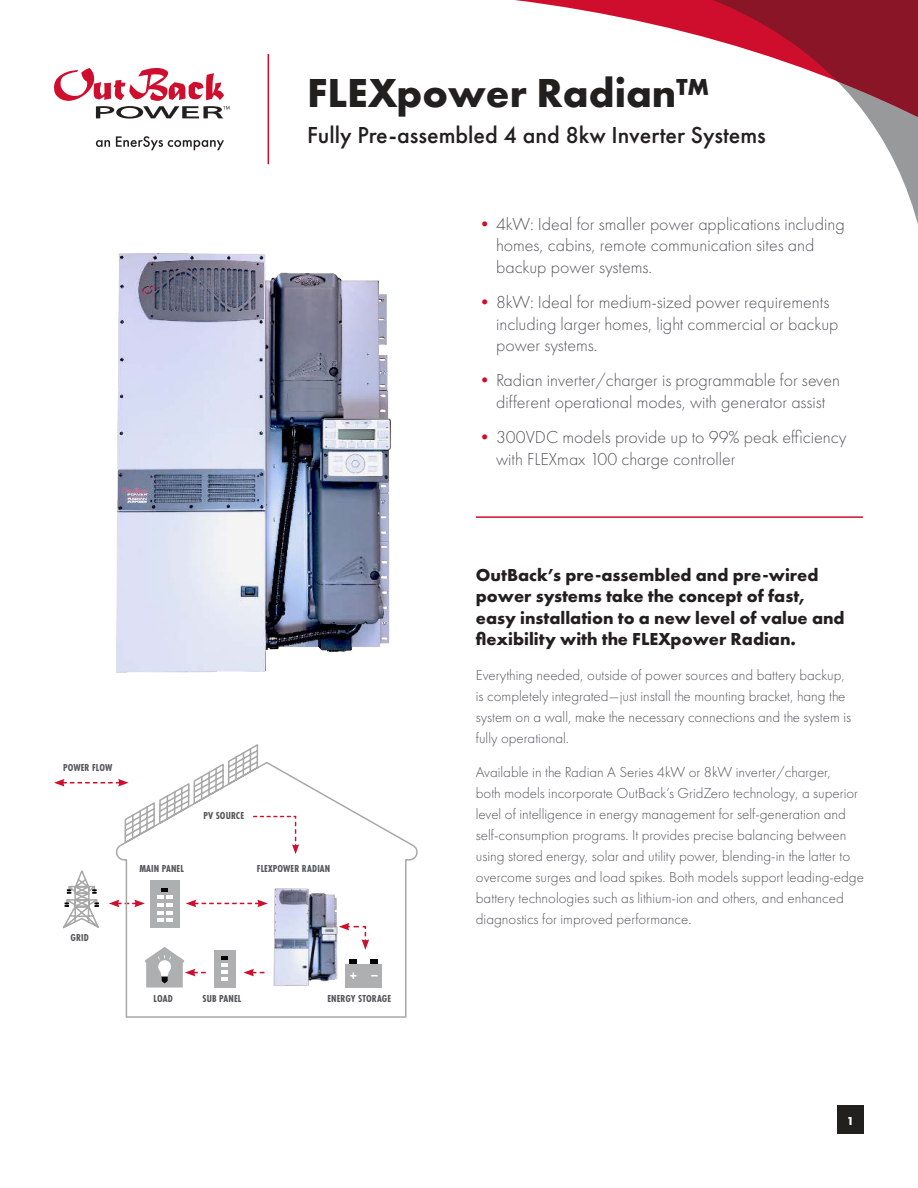
<style>
.page{position:relative;width:918px;height:1188px;background:#fff}
.page>*{position:absolute;margin:0;border:0;box-sizing:border-box;transform-origin:0 0}
.t1{font:700 42px "Futura PT";color:#221f1f}
.t2{font:500 24px "Futura PT";color:#221f1f}
.t3{font:300 18px/21.6px "Futura PT";color:#54565b}
.t4{font:700 18px/21.6px "Futura PT";color:#221f1f}
.t5{font:300 15px/21px "Futura PT";color:#54565b}
.t6{font:700 12px "Futura PT";color:#fff}
.t7{font:700 10.5px "Futura PT Cond";letter-spacing:.01em;color:#54565b}
.s1{color:#cf0e2d}
</style>
<div class="page">
<div style="left:837px;top:1106px;width:27px;height:28px;background:#221f1f"></div>
<svg style="left:515px;top:0;width:403px;height:215px"></svg>
<svg style="left:676px;top:0;width:242px;height:124px"></svg>
<hr style="left:268px;top:54px;width:1px;height:110px;background:#cf0e2d">
<svg style="left:54px;top:68px;width:176px;height:82px"></svg>
<img style="left:116px;top:253px;width:275px;height:420px">
<hr style="left:476px;top:516px;width:387px;height:2px;background:#cf0e2d">
<svg style="left:54px;top:779px;width:58px;height:8px"></svg>
<svg style="left:63px;top:870px;width:36px;height:59px"></svg>
<svg style="left:112px;top:744px;width:306px;height:274px"></svg>
<h1 class="t1" style="left:307px;top:76px;width:403px">FLEXpower Radian™</h1>
<h2 class="t2" style="left:307px;top:125px;width:460px">Fully Pre-assembled 4 and 8kw Inverter Systems</h2>
<p class="t3" style="left:496px;top:214px;width:350px;text-indent:-20px"><span class="s1">•</span> 4kW: Ideal for smaller power applications including homes, cabins, remote communication sites and backup power systems.</p>
<p class="t3" style="left:496px;top:293px;width:344px;text-indent:-20px"><span class="s1">•</span> 8kW: Ideal for medium-sized power requirements including larger homes, light commercial or backup power systems.</p>
<p class="t3" style="left:476px;top:371px;width:366px;text-align:center"><span class="s1">•</span> Radian inverter/charger is programmable for seven different operational modes, with generator assist</p>
<p class="t3" style="left:496px;top:428px;width:352px;text-indent:-20px"><span class="s1">•</span> 300VDC models provide up to 99% peak efficiency with FLEXmax 100 charge controller</p>
<p class="t7" style="left:63px;top:764px;width:51px">POWER FLOW</p>
<p class="t7" style="left:70px;top:933px;width:20px">GRID</p>
<p class="t7" style="left:203px;top:811px;width:42px">PV SOURCE</p>
<p class="t7" style="left:139px;top:864px;width:46px">MAIN PANEL</p>
<p class="t7" style="left:257px;top:864px;width:75px">FLEXPOWER RADIAN</p>
<p class="t7" style="left:154px;top:994px;width:21px">LOAD</p>
<p class="t7" style="left:203px;top:994px;width:40px">SUB PANEL</p>
<p class="t7" style="left:327px;top:994px;width:65px">ENERGY STORAGE</p>
<p class="t4" style="left:476px;top:565px;width:370px">OutBack’s pre-assembled and pre-wired power systems take the concept of fast, easy installation to a new level of value and flexibility with the FLEXpower Radian.</p>
<p class="t5" style="left:476px;top:666px;width:377px">Everything needed, outside of power sources and battery backup, is completely integrated—just install the mounting bracket, hang the system on a wall, make the necessary connections and the system is fully operational.</p>
<p class="t5" style="left:476px;top:763px;width:390px">Available in the Radian A Series 4kW or 8kW inverter/charger,<br>both models incorporate OutBack’s GridZero technology, a superior level of intelligence in energy management for self-generation and self-consumption programs. It provides precise balancing between using stored energy, solar and utility power, blending-in the latter to overcome surges and load spikes. Both models support leading-edge battery technologies such as lithium-ion and others, and enhanced diagnostics for improved performance.</p>
<p class="t6" style="left:847px;top:1116px;width:9px">1</p>
</div>
